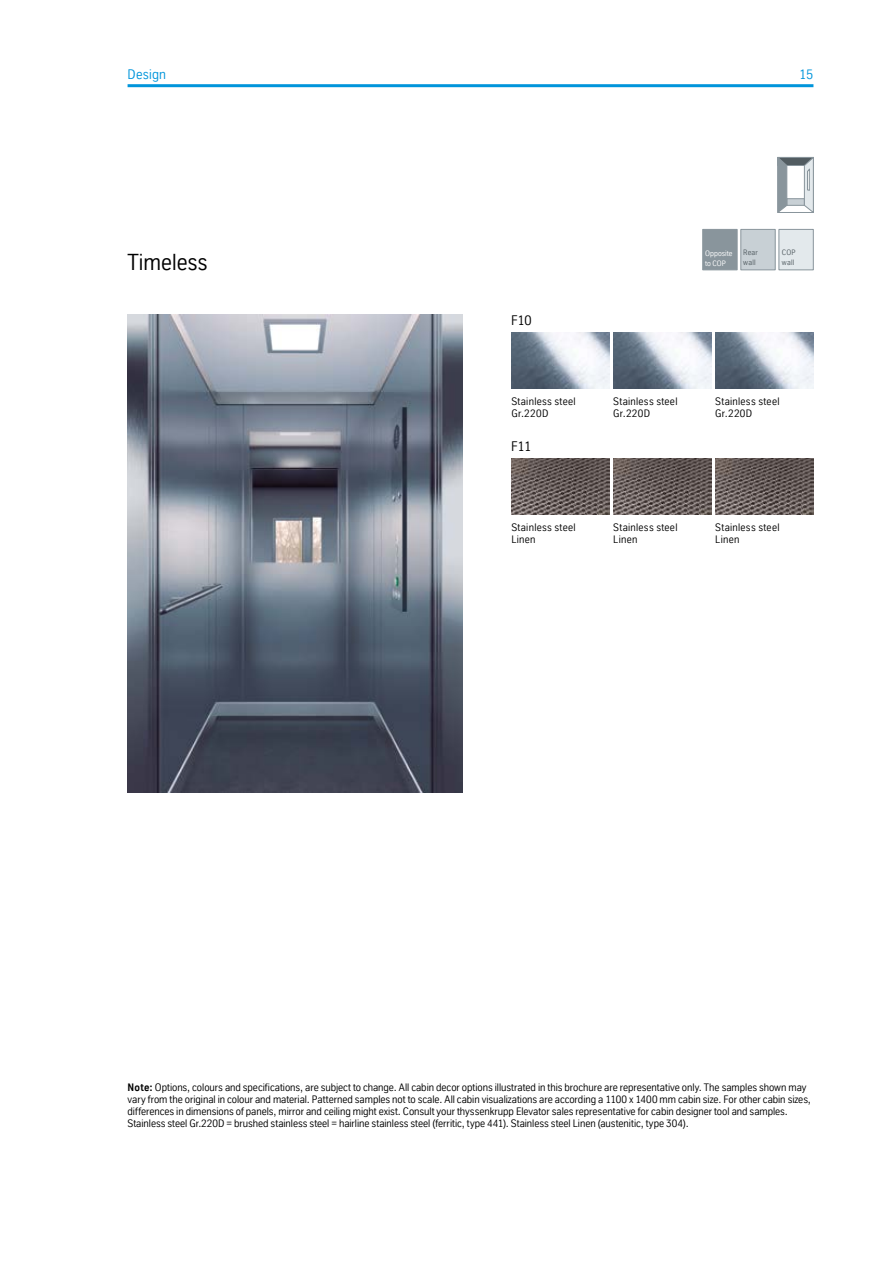
<style>
.page{position:relative;width:893px;height:1263px;background:#fff}
.page>*{position:absolute;margin:0;border:0;box-sizing:border-box;transform-origin:0 0}
.t1{font:22.5px "TK Type";color:#000}
.t2{font:13.5px "TK Type";letter-spacing:.015em;color:#0095db}
.t3{font:13.5px "TK Type";letter-spacing:-.02em;color:#000}
.t4{font:10.5px/12px "TK Type";color:#000}
.t5{font:10.5px/12px "TK Type";letter-spacing:.03em;color:#000}
.t6{font:7.65px/10.1px "TK Type";letter-spacing:.03em;color:#525c61}
.t7{font:7.65px/10.1px "TK Type";color:#fff}
.s1{font-weight:700}
</style>
<div class="page">
<hr style="left:128px;top:84px;width:685px;height:3px;background:#0095db">
<img style="left:128px;top:315px;width:334px;height:477px">
<div style="left:778px;top:157px;width:35px;height:56px;border:1px solid #89959c"></div>
<div style="left:778px;top:157px;width:35px;height:9px;background:#525c61;border:1px solid #89959c"></div>
<svg style="left:787px;top:199px;width:17px;height:6px"></svg>
<svg style="left:777px;top:157px;width:10px;height:56px"></svg>
<svg style="left:804px;top:157px;width:10px;height:56px"></svg>
<div style="left:779px;top:229px;width:34px;height:41px;background:#e3e9ec;border:1px solid #89959c"></div>
<div style="left:703px;top:229px;width:34px;height:41px;background:#89959c"></div>
<div style="left:741px;top:229px;width:34px;height:41px;background:#c8d0d5;border:1px solid #89959c"></div>
<img style="left:511px;top:333px;width:98px;height:55px">
<img style="left:614px;top:333px;width:97px;height:55px">
<img style="left:716px;top:333px;width:97px;height:55px">
<img style="left:511px;top:459px;width:98px;height:55px">
<img style="left:614px;top:459px;width:97px;height:55px">
<img style="left:716px;top:459px;width:97px;height:55px">
<p class="t2" style="left:128px;top:66px;width:40px">Design</p>
<p class="t2" style="left:799px;top:66px;width:16px">15</p>
<h1 class="t1" style="left:128px;top:250px;width:82px">Timeless</h1>
<p class="t6" style="left:782px;top:247px;width:15px">COP wall</p>
<p class="t7" style="left:705px;top:248px;width:29px">Opposite to COP</p>
<p class="t6" style="left:743px;top:247px;width:16px">Rear wall</p>
<p class="t3" style="left:511px;top:313px;width:22px">F10</p>
<p class="t5" style="left:511px;top:395px;width:66px">Stainless steel<br>Gr.220D</p>
<p class="t5" style="left:613px;top:395px;width:66px">Stainless steel<br>Gr.220D</p>
<p class="t5" style="left:715px;top:395px;width:66px">Stainless steel<br>Gr.220D</p>
<p class="t3" style="left:511px;top:439px;width:21px">F11</p>
<p class="t5" style="left:511px;top:521px;width:66px">Stainless steel<br>Linen</p>
<p class="t5" style="left:613px;top:521px;width:66px">Stainless steel<br>Linen</p>
<p class="t5" style="left:715px;top:521px;width:66px">Stainless steel<br>Linen</p>
<p class="t4" style="left:128px;top:1081px;width:685px"><span class="s1">Note:</span> Options, colours and specifications, are subject to change. All cabin decor options illustrated in this brochure are representative only. The samples shown may vary from the original in colour and material. Patterned samples not to scale. All cabin visualizations are according a 1100 x 1400 mm cabin size. For other cabin sizes, differences in dimensions of panels, mirror and ceiling might exist. Consult your thyssenkrupp Elevator sales representative for cabin designer tool and samples.<br>Stainless steel Gr.220D = brushed stainless steel = hairline stainless steel (ferritic, type 441). Stainless steel Linen (austenitic, type 304).</p>
</div>
